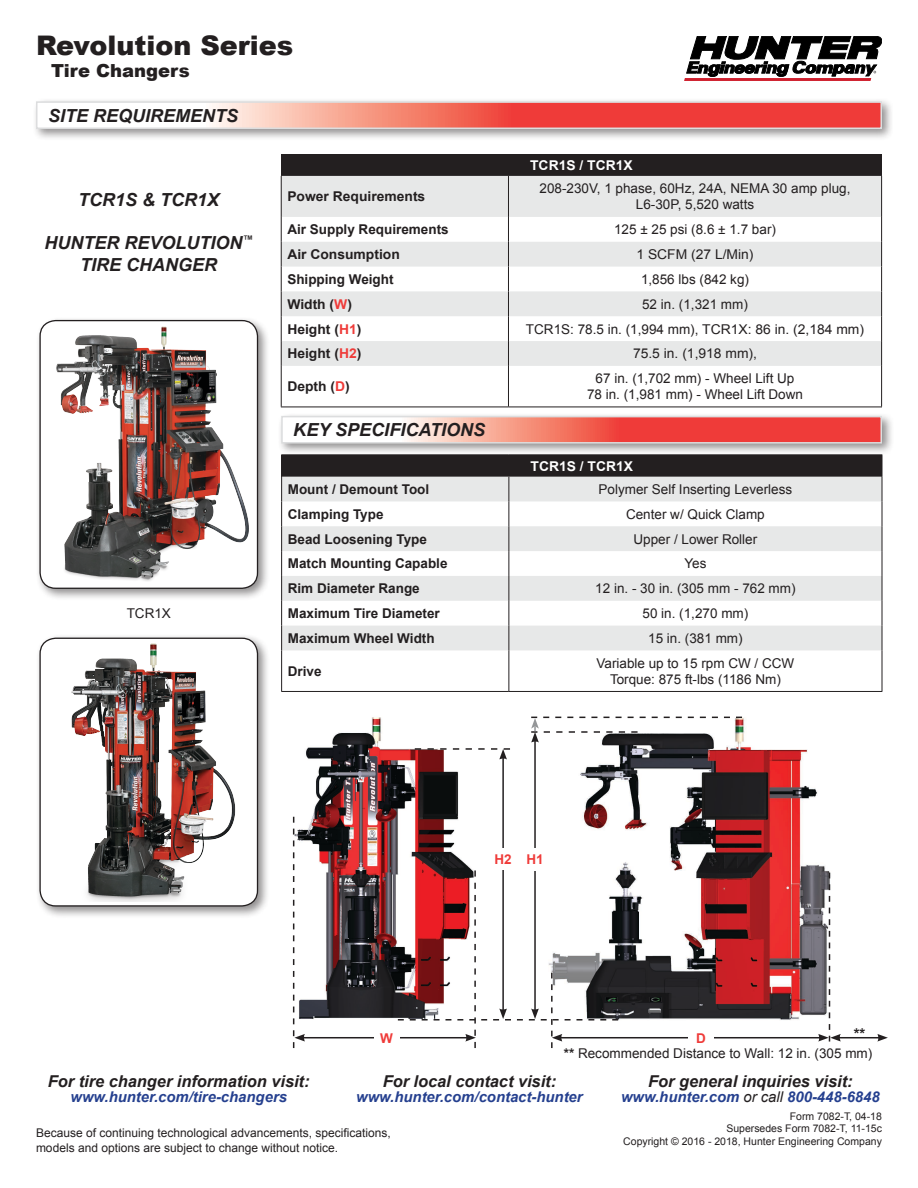
<style>
.page{position:relative;width:918px;height:1188px;background:#fff}
.page>*{position:absolute;margin:0;border:0;box-sizing:border-box;transform-origin:0 0}
.t1{font:900 27px "Arial";color:#231f20}
.t2{font:italic 700 18px "Arial";color:#231f20}
.t3{font:900 18px "Arial";color:#231f20}
.t4{font:italic 700 16.35px "Arial";color:#231f20}
.t5{font:700 15px "Arial";color:#231f20}
.t6{font:italic 700 14.85px "Arial";color:#25408f}
.t7{font:13.5px/16.2px "Arial";color:#231f20;text-align:center}
.t8{font:700 13.5px "Arial";color:#231f20}
.t9{font:700 13.5px "Arial";color:#fff}
.t10{font:700 13.5px "Arial";color:#ef3b39}
.t11{font:12px/14.4px "Arial";color:#231f20}
.t12{font:10.5px "Arial";color:#231f20}
.s1{color:#ef3b39}
.s2{font-weight:700}
.s3{font-weight:400;color:#231f20}
</style>
<div class="page">
<svg style="left:685px;top:36px;width:197px;height:45px"></svg>
<img style="left:292px;top:717px;width:181px;height:307px">
<img style="left:544px;top:716px;width:303px;height:323px">
<hr style="left:303px;top:1037px;width:165px;height:1px;background:#231f20">
<hr style="left:560px;top:1037px;width:261px;height:1px;background:#231f20">
<div style="left:374px;top:1027px;width:25px;height:22px;background:#fff"></div>
<div style="left:688px;top:1027px;width:26px;height:22px;background:#fff"></div>
<svg style="left:293px;top:817px;width:12px;height:231px"></svg>
<hr style="left:502px;top:757px;width:2px;height:254px;background:#231f20">
<hr style="left:534px;top:740px;width:2px;height:271px;background:#231f20">
<svg style="left:398px;top:870px;width:220px;height:178px"></svg>
<div style="left:522px;top:848px;width:26px;height:22px;background:#fff"></div>
<div style="left:491px;top:848px;width:25px;height:22px;background:#fff"></div>
<div style="left:32px;top:97px;width:863px;height:45px;background:#231f20;opacity:.5"></div>
<svg style="left:39px;top:104px;width:840px;height:22px"></svg>
<div style="left:36px;top:101px;width:846px;height:28px;border:2px solid #dcddde"></div>
<div style="left:281px;top:154px;width:601px;height:22px;background:#231f20"></div>
<svg style="left:282px;top:176px;width:599px;height:190px;fill:#e7e8e8"></svg>
<hr style="left:508px;top:176px;width:1px;height:41px;background:#231f20">
<hr style="left:881px;top:176px;width:1px;height:41px;background:#231f20">
<hr style="left:508px;top:366px;width:1px;height:41px;background:#231f20">
<hr style="left:881px;top:366px;width:1px;height:41px;background:#231f20">
<svg style="left:508px;top:217px;width:1px;height:149px"></svg>
<svg style="left:881px;top:217px;width:1px;height:149px"></svg>
<hr style="left:281px;top:176px;width:1px;height:41px;background:#231f20">
<svg style="left:281px;top:217px;width:1px;height:149px"></svg>
<hr style="left:281px;top:366px;width:1px;height:41px;background:#231f20">
<hr style="left:281px;top:407px;width:227px;height:1px;background:#231f20">
<hr style="left:508px;top:407px;width:374px;height:1px;background:#231f20">
<div style="left:277px;top:412px;width:618px;height:44px;background:#231f20;opacity:.5"></div>
<svg style="left:284px;top:419px;width:595px;height:22px"></svg>
<div style="left:281px;top:416px;width:601px;height:28px;border:2px solid #dcddde"></div>
<div style="left:282px;top:455px;width:600px;height:22px;background:#231f20"></div>
<svg style="left:282px;top:477px;width:600px;height:173px;fill:#e7e8e8"></svg>
<svg style="left:508px;top:477px;width:1px;height:173px"></svg>
<hr style="left:508px;top:650px;width:1px;height:41px;background:#231f20">
<hr style="left:281px;top:454px;width:228px;height:1px;background:#231f20">
<hr style="left:509px;top:454px;width:373px;height:1px;background:#231f20">
<svg style="left:281px;top:455px;width:1px;height:195px"></svg>
<svg style="left:882px;top:455px;width:1px;height:195px"></svg>
<hr style="left:281px;top:650px;width:1px;height:41px;background:#231f20">
<hr style="left:882px;top:650px;width:1px;height:41px;background:#231f20">
<hr style="left:281px;top:691px;width:228px;height:1px;background:#231f20">
<hr style="left:509px;top:691px;width:373px;height:1px;background:#231f20">
<div style="left:35px;top:316px;width:235px;height:286px;background:#231f20;opacity:.5"></div>
<div style="left:40px;top:321px;width:218px;height:267px;background:#fff;border-radius:16px"></div>
<div style="left:39px;top:320px;width:219px;height:269px;border:1px solid #231f20;border-radius:16px"></div>
<img style="left:56px;top:327px;width:193px;height:254px">
<div style="left:35px;top:634px;width:235px;height:285px;background:#231f20;opacity:.5"></div>
<div style="left:40px;top:638px;width:218px;height:268px;background:#fff;border-radius:16px"></div>
<div style="left:39px;top:638px;width:219px;height:269px;border:1px solid #231f20;border-radius:16px"></div>
<img style="left:71px;top:644px;width:181px;height:258px">
<hr style="left:838px;top:1037px;width:42px;height:1px;background:#231f20">
<svg style="left:818px;top:873px;width:23px;height:169px"></svg>
<svg style="left:877px;top:1034px;width:11px;height:8px"></svg>
<svg style="left:415px;top:748px;width:95px;height:11px"></svg>
<svg style="left:531px;top:717px;width:211px;height:26px"></svg>
<p class="t1" style="left:36px;top:26px;width:259px">Revolution Series</p>
<p class="t3" style="left:51px;top:57px;width:140px">Tire Changers</p>
<p class="t2" style="left:48px;top:103px;width:192px">SITE REQUIREMENTS</p>
<p class="t2" style="left:78px;top:188px;width:143px">TCR1S &amp; TCR1X</p>
<p class="t2" style="left:45px;top:231px;width:210px">HUNTER REVOLUTION<sup>™</sup></p>
<p class="t2" style="left:80px;top:253px;width:138px">TIRE CHANGER</p>
<p class="t7" style="left:127px;top:605px;width:46px">TCR1X</p>
<p class="t9" style="left:530px;top:156px;width:104px">TCR1S / TCR1X</p>
<p class="t8" style="left:287px;top:188px;width:139px">Power Requirements</p>
<p class="t7" style="left:540px;top:181px;width:312px">208-230V, 1 phase, 60Hz, 24A, NEMA 30 amp plug,<br>L6-30P, 5,520 watts</p>
<p class="t8" style="left:287px;top:221px;width:163px">Air Supply Requirements</p>
<p class="t7" style="left:614px;top:222px;width:163px">125 ± 25 psi (8.6 ± 1.7 bar)</p>
<p class="t8" style="left:287px;top:245px;width:114px">Air Consumption</p>
<p class="t7" style="left:636px;top:246px;width:119px">1 SCFM (27 L/Min)</p>
<p class="t8" style="left:287px;top:270px;width:108px">Shipping Weight</p>
<p class="t7" style="left:641px;top:271px;width:110px">1,856 lbs (842 kg)</p>
<p class="t8" style="left:287px;top:295px;width:66px">Width (<span class="s1">W</span>)</p>
<p class="t7" style="left:642px;top:296px;width:107px">52 in. (1,321 mm)</p>
<p class="t8" style="left:287px;top:320px;width:75px">Height (<span class="s1">H1</span>)</p>
<p class="t7" style="left:526px;top:321px;width:340px">TCR1S: 78.5 in. (1,994 mm), TCR1X: 86 in. (2,184 mm)</p>
<p class="t8" style="left:287px;top:345px;width:75px">Height (<span class="s1">H2</span>)</p>
<p class="t7" style="left:633px;top:346px;width:126px">75.5 in. (1,918 mm),</p>
<p class="t8" style="left:287px;top:378px;width:64px">Depth (<span class="s1">D</span>)</p>
<p class="t7" style="left:596px;top:371px;width:200px">67 in. (1,702 mm) - Wheel Lift Up</p>
<p class="t7" style="left:587px;top:387px;width:218px">78 in. (1,981 mm) - Wheel Lift Down</p>
<p class="t2" style="left:293px;top:418px;width:194px">KEY SPECIFICATIONS</p>
<p class="t9" style="left:531px;top:457px;width:104px">TCR1S / TCR1X</p>
<p class="t8" style="left:288px;top:480px;width:143px">Mount / Demount Tool</p>
<p class="t7" style="left:599px;top:481px;width:195px">Polymer Self Inserting Leverless</p>
<p class="t8" style="left:288px;top:505px;width:97px">Clamping Type</p>
<p class="t7" style="left:626px;top:506px;width:140px">Center w/ Quick Clamp</p>
<p class="t8" style="left:288px;top:530px;width:141px">Bead Loosening Type</p>
<p class="t7" style="left:634px;top:531px;width:125px">Upper / Lower Roller</p>
<p class="t8" style="left:288px;top:555px;width:161px">Match Mounting Capable</p>
<p class="t7" style="left:684px;top:556px;width:24px">Yes</p>
<p class="t8" style="left:288px;top:580px;width:134px">Rim Diameter Range</p>
<p class="t7" style="left:595px;top:581px;width:202px">12 in. - 30 in. (305 mm - 762 mm)</p>
<p class="t8" style="left:288px;top:604px;width:154px">Maximum Tire Diameter</p>
<p class="t7" style="left:643px;top:605px;width:107px">50 in. (1,270 mm)</p>
<p class="t8" style="left:288px;top:629px;width:148px">Maximum Wheel Width</p>
<p class="t7" style="left:648px;top:630px;width:96px">15 in. (381 mm)</p>
<p class="t8" style="left:288px;top:662px;width:35px">Drive</p>
<p class="t7" style="left:597px;top:655px;width:199px">Variable up to 15 rpm CW / CCW</p>
<p class="t7" style="left:610px;top:671px;width:172px">Torque: 875 ft-lbs (1186 Nm)</p>
<p class="t10" style="left:494px;top:850px;width:19px">H2</p>
<p class="t10" style="left:526px;top:850px;width:19px">H1</p>
<p class="t10" style="left:380px;top:1029px;width:14px">W</p>
<p class="t10" style="left:696px;top:1029px;width:11px">D</p>
<p class="t5" style="left:854px;top:1024px;width:13px">**</p>
<p class="t7" style="left:564px;top:1045px;width:310px"><span class="s2">**</span> Recommended Distance to Wall: 12 in. (305 mm)</p>
<p class="t4" style="left:48px;top:1070px;width:263px">For tire changer information visit:</p>
<p class="t6" style="left:70px;top:1087px;width:218px">www.hunter.com/tire-changers</p>
<p class="t4" style="left:383px;top:1070px;width:175px">For local contact visit:</p>
<p class="t6" style="left:356px;top:1087px;width:228px">www.hunter.com/contact-hunter</p>
<p class="t11" style="left:36px;top:1126px;width:356px">Because of continuing technological advancements, specifications, models and options are subject to change without notice.</p>
<p class="t4" style="left:648px;top:1070px;width:206px">For general inquiries visit:</p>
<p class="t6" style="left:621px;top:1087px;width:260px">www.hunter.com <span class="s3">or call</span> 800-448-6848</p>
<p class="t12" style="left:790px;top:1109px;width:94px">Form 7082-T, 04-18</p>
<p class="t12" style="left:726px;top:1122px;width:157px">Supersedes Form 7082-T, 11-15c</p>
<p class="t12" style="left:623px;top:1134px;width:260px">Copyright © 2016 - 2018, Hunter Engineering Company</p>
</div>
